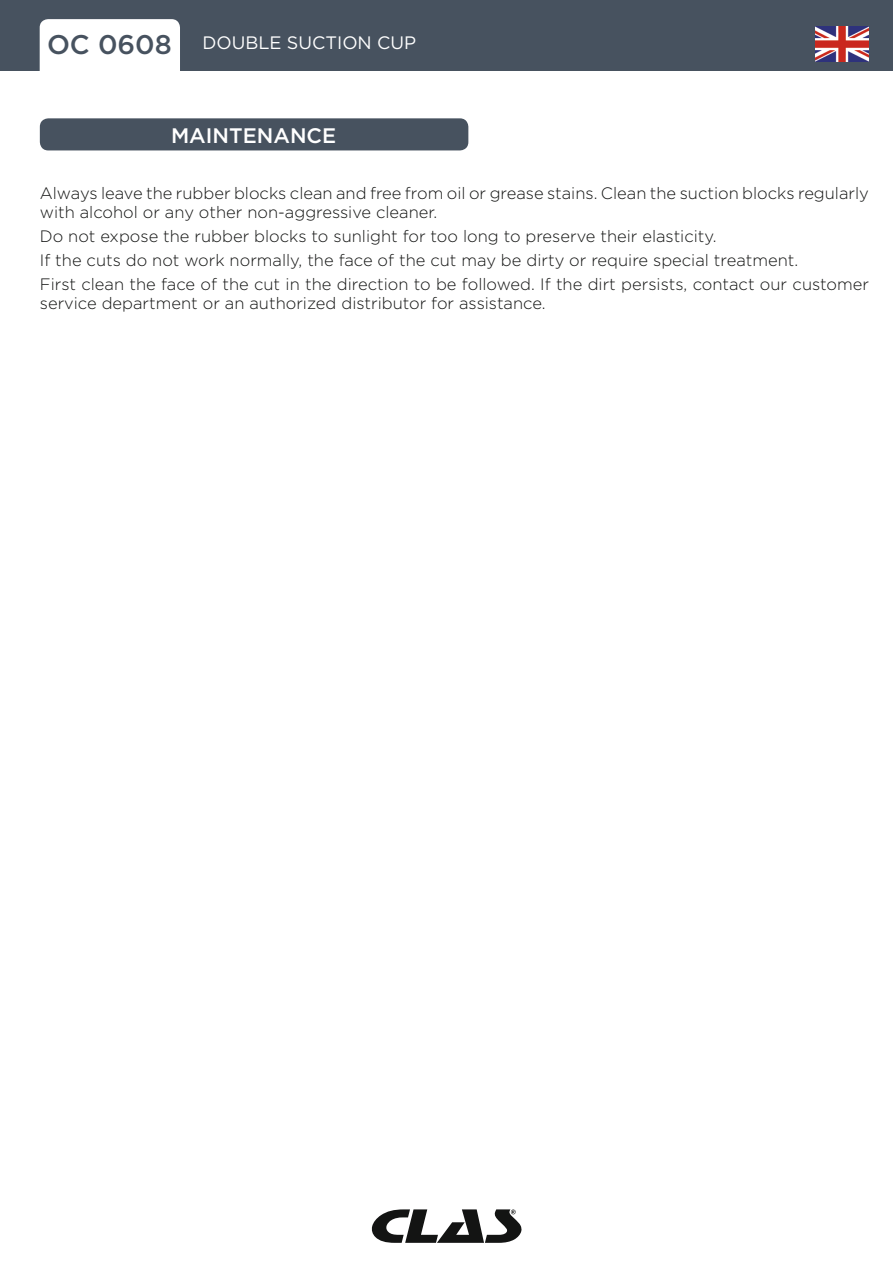
<style>
.page{position:relative;width:893px;height:1263px;background:#fff}
.page>*{position:absolute;margin:0;border:0;box-sizing:border-box;transform-origin:0 0}
.t1{font:500 21px "Gotham";color:#fff}
.t2{font:18px "Gotham";color:#fff}
.t3{font:300 16.5px/23.7px "Gotham";color:#131413}
.s1{font-weight:500;font-size:27px;color:#47525f}
</style>
<div class="page">
<div style="left:0;top:0;width:893px;height:71px;background:#47525f"></div>
<div style="left:40px;top:19px;width:140px;height:70px;background:#fff;border-radius:9px"></div>
<svg style="left:371px;top:1209px;width:151px;height:34px"></svg>
<img style="left:816px;top:26px;width:53px;height:35px">
<div style="left:40px;top:118px;width:428px;height:32px;background:#47525f;border-radius:9px"></div>
<p class="t2" style="left:47px;top:31px;width:371px"><span class="s1">OC 0608</span> DOUBLE SUCTION CUP</p>
<p class="t1" style="left:171px;top:122px;width:167px">MAINTENANCE</p>
<p class="t3" style="left:40px;top:183px;width:831px;line-height:19.5px">Always leave the rubber blocks clean and free from oil or grease stains. Clean the suction blocks regularly with alcohol or any other non-aggressive cleaner.</p>
<p class="t3" style="left:40px;top:224px;width:831px">Do not expose the rubber blocks to sunlight for too long to preserve their elasticity.<br>If the cuts do not work normally, the face of the cut may be dirty or require special treatment.<br>First clean the face of the cut in the direction to be followed. If the dirt persists, contact our customer</p>
<p class="t3" style="left:40px;top:291px;width:507px">service department or an authorized distributor for assistance.</p>
</div>
